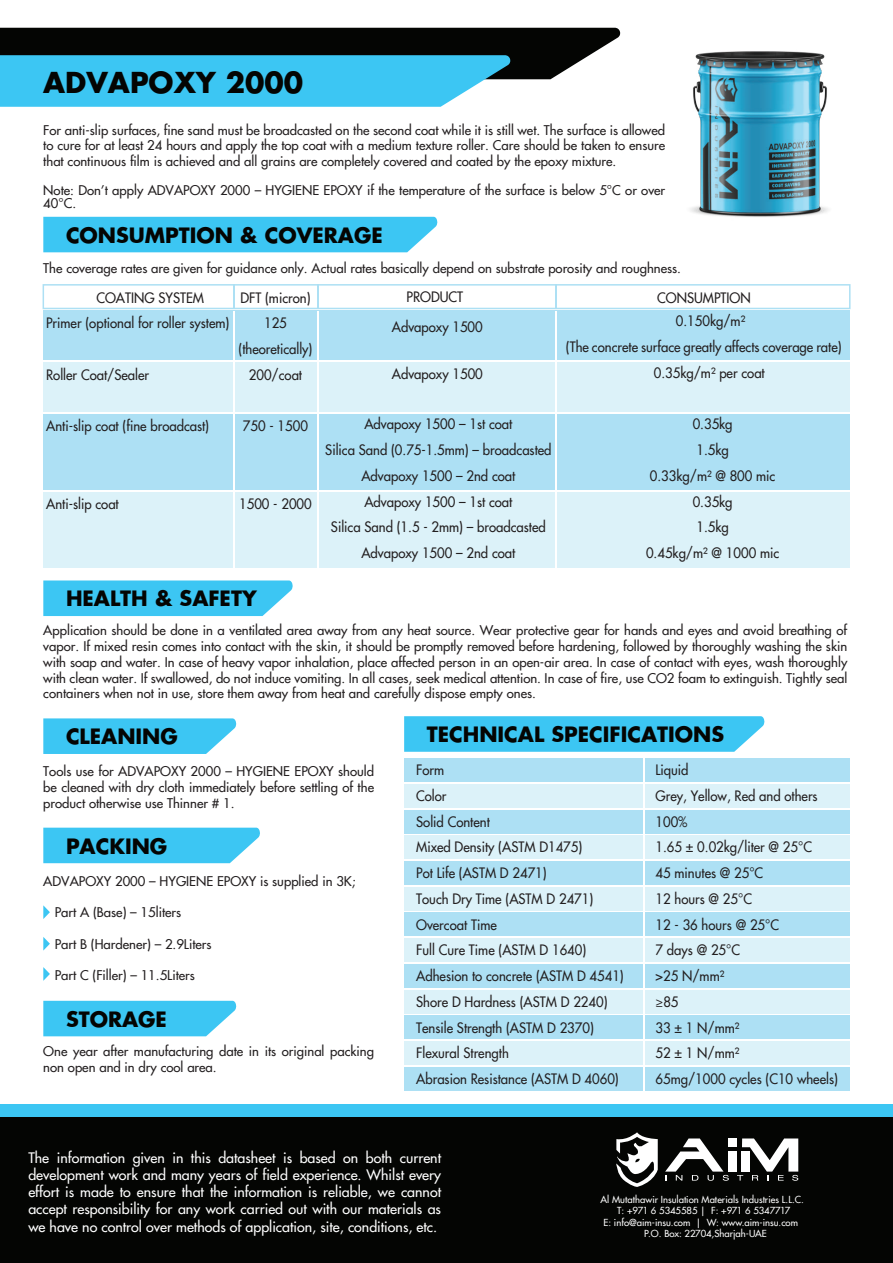
<style>
.page{position:relative;width:893px;height:1263px;background:#fff}
.page>*{position:absolute;margin:0;border:0;box-sizing:border-box;transform-origin:0 0}
.t1{font:700 28.2px "Futura";color:#040503}
.t2{font:700 20.7px "Futura";color:#040503}
.t3{font:500 14.25px/17.1px "Futura";color:#fff;text-align:justify}
.t4{font:500 14.1px/25.8px "Futura";color:#231f20;scale:.93 1}
.t5{font:500 13.2px/15.8px "Futura";color:#231f20;text-align:justify}
.t6{font:500 9.45px "Futura";color:#fff}
.s1{font-family:"Myriad Pro";font-weight:400}
</style>
<div class="page">
<div style="left:43px;top:311px;width:807px;height:49px;background:#ade0f4"></div>
<div style="left:404px;top:758px;width:446px;height:24px;background:#ade0f4"></div>
<div style="left:404px;top:784px;width:446px;height:24px;background:#dcf2f9"></div>
<div style="left:404px;top:810px;width:446px;height:23px;background:#ade0f4"></div>
<div style="left:404px;top:835px;width:446px;height:24px;background:#dcf2f9"></div>
<div style="left:404px;top:861px;width:446px;height:24px;background:#ade0f4"></div>
<div style="left:404px;top:887px;width:446px;height:23px;background:#dcf2f9"></div>
<div style="left:404px;top:913px;width:446px;height:23px;background:#ade0f4"></div>
<div style="left:404px;top:938px;width:446px;height:24px;background:#dcf2f9"></div>
<div style="left:404px;top:964px;width:446px;height:24px;background:#ade0f4"></div>
<div style="left:404px;top:990px;width:446px;height:23px;background:#dcf2f9"></div>
<div style="left:404px;top:1015px;width:446px;height:24px;background:#ade0f4"></div>
<div style="left:404px;top:1041px;width:446px;height:24px;background:#dcf2f9"></div>
<div style="left:404px;top:1067px;width:446px;height:23px;background:#ade0f4"></div>
<div style="left:43px;top:362px;width:807px;height:50px;background:#dcf2f9"></div>
<div style="left:43px;top:492px;width:807px;height:75px;background:#dcf2f9"></div>
<div style="left:43px;top:284px;width:807px;height:25px;border:2px solid #ade0f4"></div>
<div style="left:43px;top:414px;width:807px;height:76px;background:#ade0f4"></div>
<div style="left:0;top:1104px;width:893px;height:145px;background:#3cc6f3"></div>
<div style="left:0;top:1117px;width:893px;height:146px;background:#040503"></div>
<div style="left:728px;top:1138px;width:9px;height:9px;background:#fff"></div>
<div style="left:728px;top:1151px;width:9px;height:20px;background:#fff"></div>
<svg style="left:665px;top:1138px;width:64px;height:43px"></svg>
<svg style="left:737px;top:1138px;width:61px;height:43px"></svg>
<svg style="left:616px;top:1132px;width:42px;height:55px"></svg>
<div style="left:43px;top:217px;width:395px;height:35px;background:#3cc6f3"></div>
<svg style="left:43px;top:580px;width:250px;height:36px;background:#48c9f3"></svg>
<svg style="left:43px;top:718px;width:194px;height:36px;background:#4bcaf3"></svg>
<svg style="left:404px;top:716px;width:361px;height:36px;background:#44c8f3"></svg>
<svg style="left:43px;top:1001px;width:194px;height:35px;background:#48c9f3"></svg>
<div style="left:43px;top:828px;width:217px;height:35px;background:#3cc6f3"></div>
<svg style="left:43px;top:905px;width:7px;height:14px"></svg>
<svg style="left:43px;top:937px;width:7px;height:13px"></svg>
<svg style="left:43px;top:967px;width:7px;height:14px"></svg>
<hr style="left:233px;top:311px;width:2px;height:256px;background:#fff">
<hr style="left:233px;top:284px;width:2px;height:24px;background:#ade0f4">
<hr style="left:318px;top:311px;width:1px;height:256px;background:#fff">
<hr style="left:643px;top:758px;width:2px;height:332px;background:#fff">
<svg style="left:318px;top:284px;width:1px;height:24px"></svg>
<hr style="left:555px;top:311px;width:1px;height:256px;background:#fff">
<svg style="left:555px;top:284px;width:1px;height:24px"></svg>
<svg style="left:0;top:28px;width:621px;height:79px;background:#3e859b"></svg>
<img style="left:690px;top:51px;width:138px;height:166px">
<h1 class="t1" style="left:43px;top:62px;width:261px">ADVAPOXY 2000</h1>
<p class="t5" style="left:43px;top:122px;width:623px">For anti-slip surfaces, fine sand must be broadcasted on the second coat while it is still wet. The surface is allowed to cure for at least 24 hours and apply the top coat with a medium texture roller. Care should be taken to ensure that continuous film is achieved and all grains are completely covered and coated by the epoxy mixture.</p>
<p class="t5" style="left:43px;top:184px;width:623px;line-height:13.2px">Note: Don’t apply ADVAPOXY 2000 – HYGIENE EPOXY if the temperature of the surface is below 5°C or over<br>40°C.</p>
<h2 class="t2" style="left:66px;top:220px;width:318px">CONSUMPTION &amp; COVERAGE</h2>
<p class="t5" style="left:43px;top:260px;width:639px">The coverage rates are given for guidance only. Actual rates basically depend on substrate porosity and roughness.</p>
<p class="t4" style="left:46px;top:284px;width:199px;text-indent:50px">COATING SYSTEM<br>Primer (optional for roller system)</p>
<p class="t4" style="left:46px;top:362px;width:112px">Roller Coat/Sealer</p>
<p class="t4" style="left:46px;top:413px;width:177px">Anti-slip coat (fine broadcast)</p>
<p class="t4" style="left:392px;top:281px;width:99px;line-height:30.5px;text-align:center">PRODUCT<br>Advapoxy 1500</p>
<p class="t4" style="left:239px;top:285px;width:81px;text-align:center">DFT (micron)<br>125 (theoretically)<br>200/coat</p>
<p class="t4" style="left:243px;top:413px;width:71px">750 - 1500</p>
<p class="t4" style="left:676px;top:286px;width:82px;line-height:23.9px;text-indent:-19px">CONSUMPTION<br>0.150kg/m²</p>
<p class="t4" style="left:654px;top:334px;width:203px;text-indent:-88px">(The concrete surface greatly affects coverage rate)<br>0.35kg/m² per coat</p>
<p class="t4" style="left:646px;top:411px;width:145px;text-align:center">0.35kg<br>1.5kg<br>0.33kg/m² @ 800 mic<br>0.35kg<br>1.5kg<br>0.45kg/m² @ 1000 mic</p>
<p class="t4" style="left:392px;top:361px;width:99px">Advapoxy 1500</p>
<p class="t4" style="left:325px;top:411px;width:245px;text-align:center">Advapoxy 1500 – 1st coat<br>Silica Sand (0.75-1.5mm) – broadcasted<br>Advapoxy 1500 – 2nd coat<br>Advapoxy 1500 – 1st coat<br>Silica Sand (1.5 - 2mm) – broadcasted<br>Advapoxy 1500 – 2nd coat</p>
<p class="t4" style="left:46px;top:490px;width:80px">Anti-slip coat</p>
<p class="t4" style="left:239px;top:491px;width:80px">1500 - 2000</p>
<h2 class="t2" style="left:66px;top:584px;width:192px">HEALTH &amp; SAFETY</h2>
<p class="t5" style="left:43px;top:623px;width:805px">Application should be done in a ventilated area away from any heat source. Wear protective gear for hands and eyes and avoid breathing of vapor. If mixed resin comes into contact with the skin, it should be promptly removed before hardening, followed by thoroughly washing the skin with soap and water. In case of heavy vapor inhalation, place affected person in an open-air area. In case of contact with eyes, wash thoroughly with clean water. If swallowed, do not induce vomiting. In all cases, seek medical attention. In case of fire, use CO2 foam to extinguish. Tightly seal containers when not in use, store them away from heat and carefully dispose empty ones.</p>
<h2 class="t2" style="left:66px;top:722px;width:113px">CLEANING</h2>
<h2 class="t2" style="left:427px;top:720px;width:299px">TECHNICAL SPECIFICATIONS</h2>
<p class="t5" style="left:43px;top:764px;width:332px">Tools use for ADVAPOXY 2000 – HYGIENE EPOXY should be cleaned with dry cloth immediately before settling of the product otherwise use Thinner # 1.</p>
<h2 class="t2" style="left:66px;top:831px;width:103px">PACKING</h2>
<p class="t5" style="left:43px;top:873px;width:314px">ADVAPOXY 2000 – HYGIENE EPOXY is supplied in 3K;</p>
<p class="t5" style="left:55px;top:904px;width:128px">Part A (Base) – 15liters</p>
<p class="t5" style="left:55px;top:936px;width:158px">Part B (Hardener) – 2.9Liters</p>
<p class="t5" style="left:55px;top:967px;width:142px">Part C (Filler) – 11.5Liters</p>
<h2 class="t2" style="left:66px;top:1004px;width:102px">STORAGE</h2>
<p class="t5" style="left:43px;top:1043px;width:332px">One year after manufacturing date in its original packing non open and in dry cool area.</p>
<p class="t4" style="left:416px;top:757px;width:225px">Form<br>Color<br>Solid Content<br>Mixed Density (ASTM D1475)<br>Pot Life (ASTM D 2471)<br>Touch Dry Time (ASTM D 2471)<br>Overcoat Time<br>Full Cure Time (ASTM D 1640)<br>Adhesion to concrete (ASTM D 4541)<br>Shore D Hardness (ASTM D 2240)<br>Tensile Strength (ASTM D 2370)<br>Flexural Strength<br>Abrasion Resistance (ASTM D 4060)</p>
<p class="t4" style="left:656px;top:757px;width:198px">Liquid<br>Grey, Yellow, Red and others<br>100%<br>1.65 ± 0.02kg/liter @ 25°C<br>45 minutes @ 25°C<br>12 hours @ 25°C<br>12 - 36 hours @ 25°C<br>7 days @ 25°C<br>&gt;25 N/mm²<br><span class="s1">≥</span>85<br>33 ± 1 N/mm²<br>52 ± 1 N/mm²<br>65mg/1000 cycles (C10 wheels)</p>
<p class="t3" style="left:28px;top:1149px;width:414px">The information given in this datasheet is based on both current development work and many years of field experience. Whilst every effort is made to ensure that the information is reliable, we cannot accept responsibility for any work carried out with our materials as we have no control over methods of application, site, conditions, etc.</p>
<p class="t6" style="left:601px;top:1193px;width:205px">Al Mutathawir Insulation Materials Industries L.L.C.</p>
<p class="t6" style="left:617px;top:1205px;width:175px">T: +971 6 5345585 | F: +971 6 5347717</p>
<p class="t6" style="left:603px;top:1216px;width:196px">E: info@aim-insu.com | W: www.aim-insu.com</p>
<p class="t6" style="left:644px;top:1228px;width:124px">P.O. Box: 22704,Sharjah-UAE</p>
</div>
